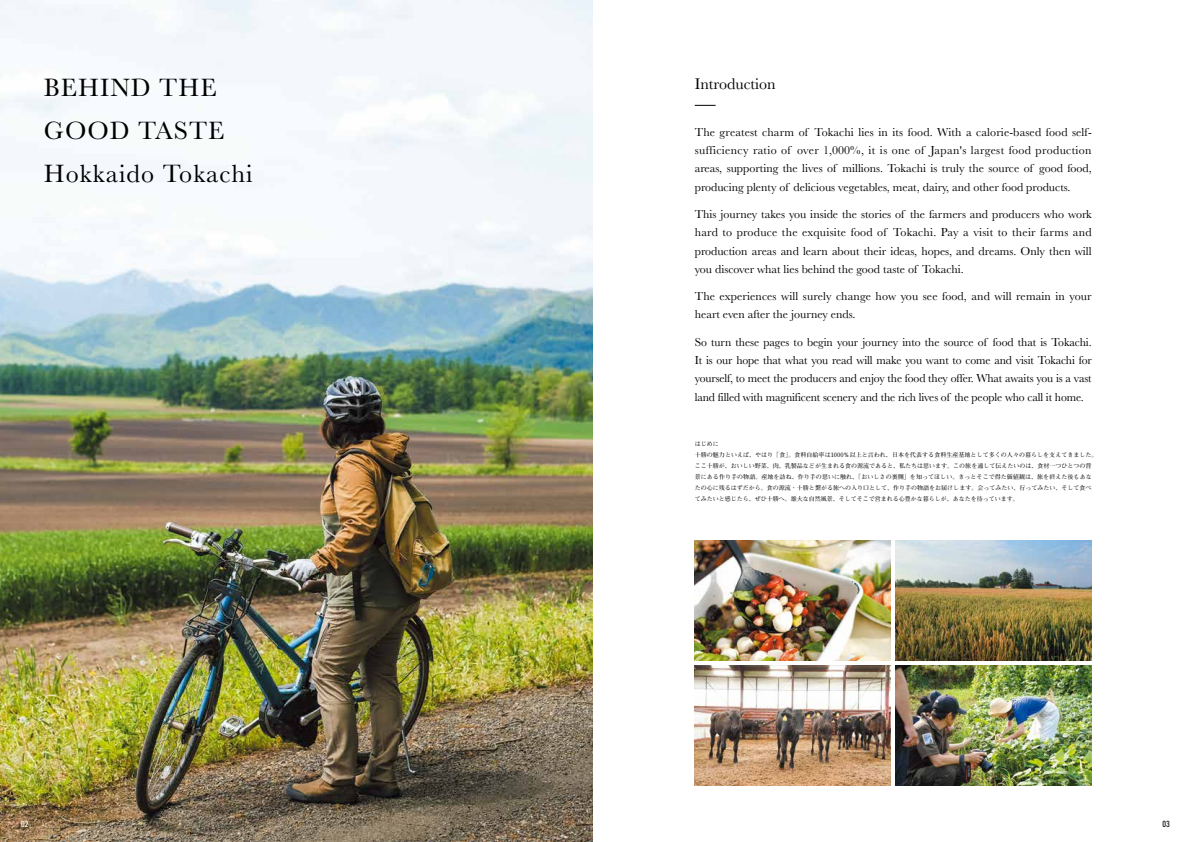
<style>
.page{position:relative;width:1191px;height:842px;background:#fff}
.page>*{position:absolute;margin:0;border:0;box-sizing:border-box;transform-origin:0 0}
.t1{font:26px/43px "Baskerville";letter-spacing:.04em;color:#000}
.t2{font:16px "Baskerville";color:#000}
.t3{font:12px/18.3px "Baskerville";color:#000;text-align:justify}
.t4{font:condensed 9px "DIN2014";color:#fff}
.t5{font:condensed 9px "DIN2014";color:#000}
.t6{font:700 6px/11px "Futo Min A101 Pro";color:#000}
</style>
<div class="page">
<img style="left:0;top:0;width:592px;height:842px">
<svg style="left:694px;top:105px;width:21px;height:1px"></svg>
<img style="left:694px;top:541px;width:197px;height:120px">
<img style="left:895px;top:541px;width:196px;height:120px">
<img style="left:694px;top:665px;width:197px;height:120px">
<img style="left:895px;top:665px;width:196px;height:120px">
<h1 class="t1" style="left:44px;top:67px;width:210px">BEHIND THE<br>GOOD TASTE<br>Hokkaido Tokachi</h1>
<h2 class="t2" style="left:694px;top:74px;width:83px">Introduction</h2>
<p class="t3" style="left:694px;top:123px;width:398px">The greatest charm of Tokachi lies in its food. With a calorie-based food self&shy;sufficiency ratio of over 1,000%, it is one of Japan's largest food production areas, supporting the lives of millions. Tokachi is truly the source of good food, producing plenty of delicious vegetables, meat, dairy, and other food products.</p>
<p class="t3" style="left:694px;top:205px;width:398px">This journey takes you inside the stories of the farmers and producers who work hard to produce the exquisite food of Tokachi. Pay a visit to their farms and production areas and learn about their ideas, hopes, and dreams. Only then will you discover what lies behind the good taste of Tokachi.</p>
<p class="t3" style="left:694px;top:287px;width:398px">The experiences will surely change how you see food, and will remain in your heart even after the journey ends.</p>
<p class="t3" style="left:694px;top:333px;width:398px">So turn these pages to begin your journey into the source of food that is Tokachi.<br>It is our hope that what you read will make you want to come and visit Tokachi for yourself, to meet the producers and enjoy the food they offer. What awaits you is a vast land filled with magnificent scenery and the rich lives of the people who call it home.</p>
<p class="t6" style="left:694px;top:438px;width:404px">はじめに<br>十勝の魅力といえば、やはり「食」。食料自給率は1000％以上と言われ、日本を代表する食料生産基地として多くの人々の暮らしを支えてきました。ここ十勝が、おいしい野菜、肉、乳製品などが生まれる食の源流であると、私たちは思います。この旅を通して伝えたいのは、食材一つひとつの背景にある作り手の物語。産地を訪ね、作り手の思いに触れ、「おいしさの裏側」を知ってほしい。きっとそこで得た価値観は、旅を終えた後もあなたの心に残るはずだから。食の源流・十勝と繋がる旅への入り口として、作り手の物語をお届けします。会ってみたい、行ってみたい、そして食べてみたいと感じたら、ぜひ十勝へ。雄大な自然風景、そしてそこで営まれる心豊かな暮らしが、あなたを待っています。</p>
<p class="t4" style="left:21px;top:818px;width:9px">02</p>
<p class="t5" style="left:1162px;top:818px;width:9px">03</p>
</div>
